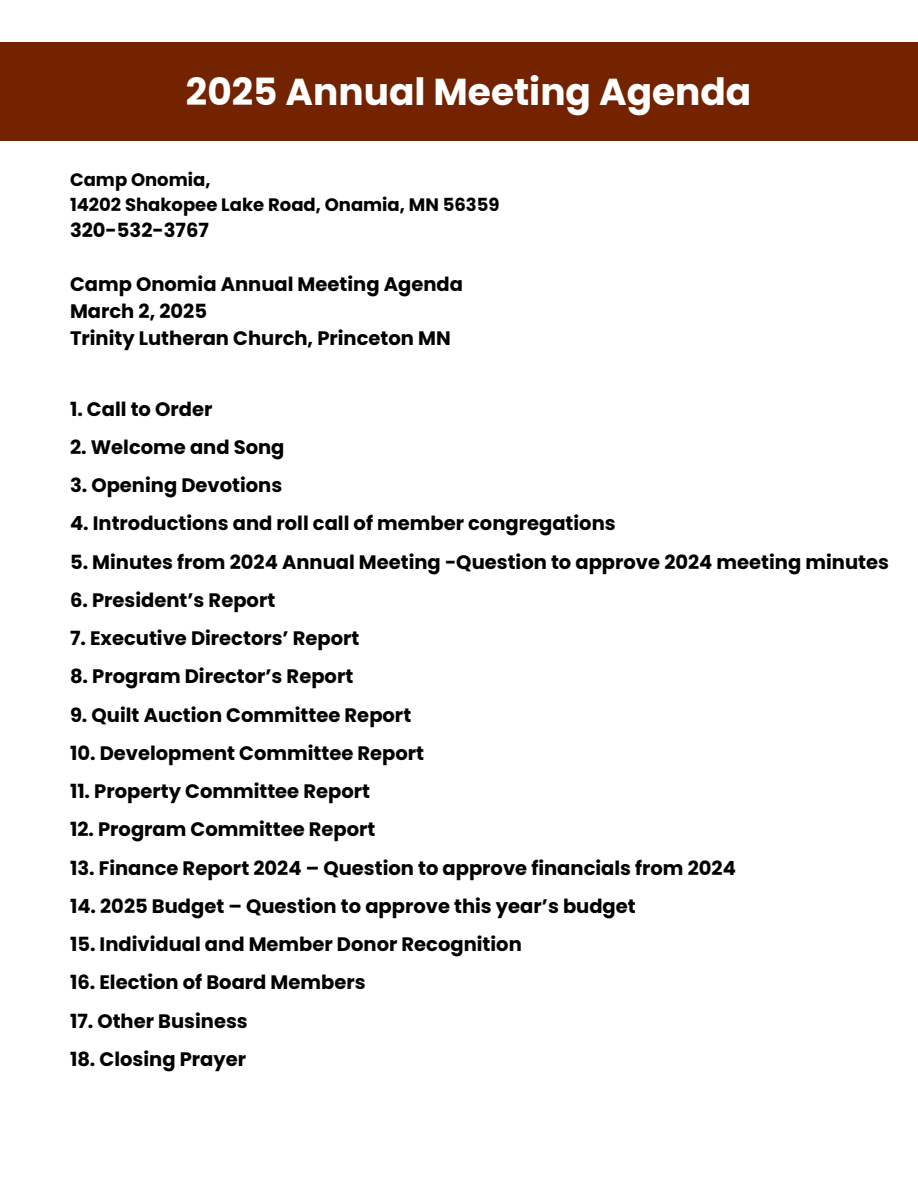
<style>
.page{position:relative;width:918px;height:1188px;background:#fff}
.page>*{position:absolute;margin:0;border:0;box-sizing:border-box;transform-origin:0 0}
.t1{font:700 37.5px "Poppins";color:#fff}
.t2{font:700 19.5px "Poppins";color:#000}
.t3{font:700 18px "Poppins";color:#000}
</style>
<div class="page">
<div style="left:0;top:43px;width:918px;height:98px;background:#742300"></div>
<h1 class="t1" style="left:186px;top:65px;width:567px">2025 Annual Meeting Agenda</h1>
<p class="t3" style="left:70px;top:167px;width:142px">Camp Onomia,</p>
<p class="t3" style="left:70px;top:192px;width:431px">14202 Shakopee Lake Road, Onamia, MN 56359</p>
<p class="t2" style="left:70px;top:216px;width:140px">320-532-3767</p>
<p class="t2" style="left:70px;top:270px;width:394px">Camp Onomia Annual Meeting Agenda</p>
<p class="t2" style="left:70px;top:297px;width:139px">March 2, 2025</p>
<p class="t2" style="left:70px;top:324px;width:382px">Trinity Lutheran Church, Princeton MN</p>
<p class="t2" style="left:70px;top:395px;width:144px">1. Call to Order</p>
<p class="t2" style="left:70px;top:433px;width:216px">2. Welcome and Song</p>
<p class="t2" style="left:70px;top:472px;width:214px">3. Opening Devotions</p>
<p class="t2" style="left:70px;top:510px;width:547px">4. Introductions and roll call of member congregations</p>
<p class="t2" style="left:70px;top:548px;width:820px">5. Minutes from 2024 Annual Meeting -Question to approve 2024 meeting minutes</p>
<p class="t2" style="left:70px;top:586px;width:207px">6. President’s Report</p>
<p class="t2" style="left:70px;top:625px;width:291px">7. Executive Directors’ Report</p>
<p class="t2" style="left:70px;top:663px;width:285px">8. Program Director’s Report</p>
<p class="t2" style="left:70px;top:701px;width:343px">9. Quilt Auction Committee Report</p>
<p class="t2" style="left:70px;top:739px;width:356px">10. Development Committee Report</p>
<p class="t2" style="left:70px;top:778px;width:302px">11. Property Committee Report</p>
<p class="t2" style="left:70px;top:816px;width:307px">12. Program Committee Report</p>
<p class="t2" style="left:70px;top:854px;width:667px">13. Finance Report 2024 – Question to approve financials from 2024</p>
<p class="t2" style="left:70px;top:892px;width:567px">14. 2025 Budget – Question to approve this year’s budget</p>
<p class="t2" style="left:70px;top:931px;width:453px">15. Individual and Member Donor Recognition</p>
<p class="t2" style="left:70px;top:969px;width:297px">16. Election of Board Members</p>
<p class="t2" style="left:70px;top:1007px;width:179px">17. Other Business</p>
<p class="t2" style="left:70px;top:1045px;width:178px">18. Closing Prayer</p>
</div>
